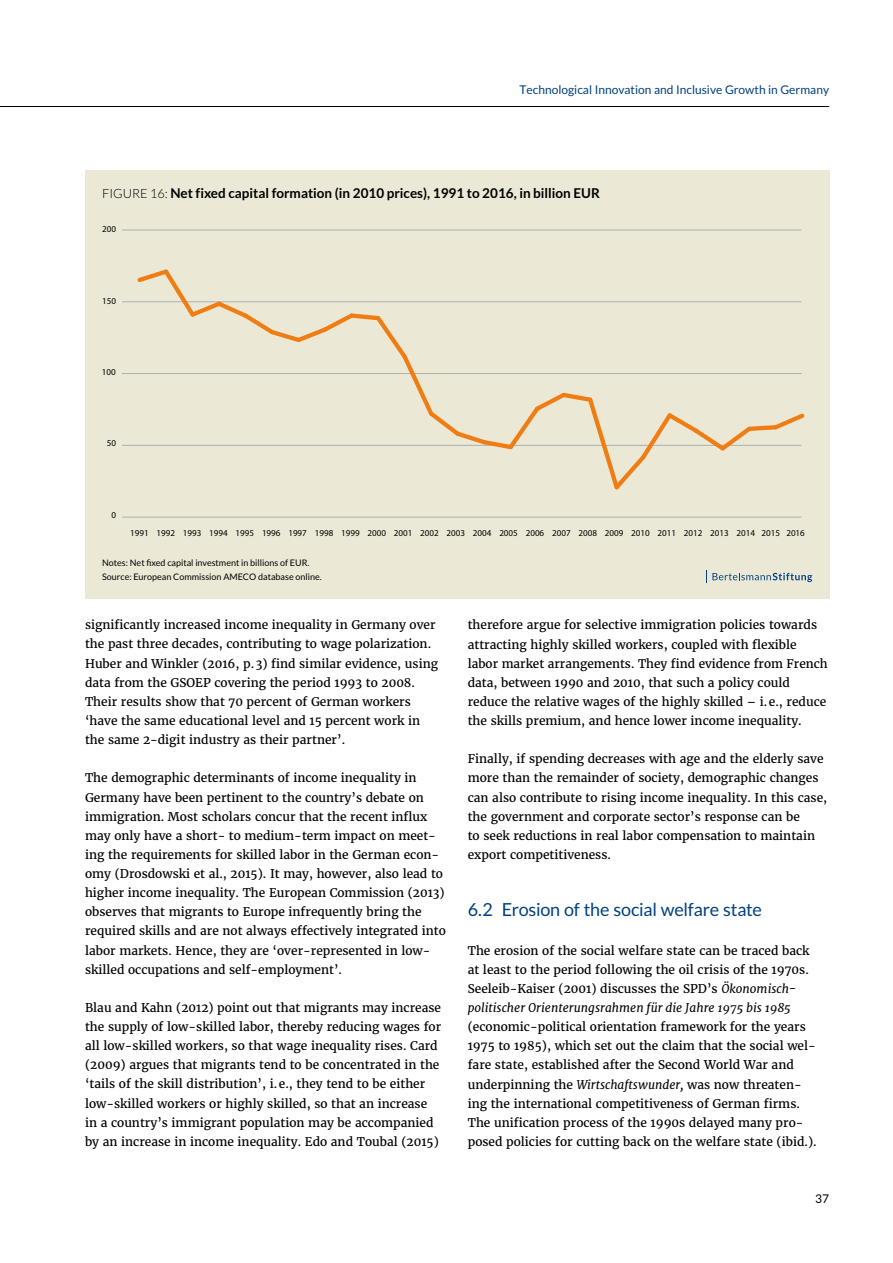
<style>
.page{position:relative;width:893px;height:1263px;background:#fff}
.page>*{position:absolute;margin:0;border:0;box-sizing:border-box;transform-origin:0 0}
.t1{font:18px "Lato";letter-spacing:-.015em;color:#004180}
.t2{font:700 13.5px "Lato";color:#000}
.t3{font:12px/19.2px "Merriweather";color:#000}
.t4{font:12px "Lato";color:#004180}
.t5{font:12px "Lato";color:#000}
.t6{font:9px "Myriad";color:#000}
.t7{font:9px/13.5px "Lato";color:#000}
.s1{font-weight:300;font-size:12.75px}
.s2{font-style:italic}
</style>
<div class="page">
<hr style="left:0;top:106px;width:829px;height:1px;background:#000">
<div style="left:85px;top:170px;width:744px;height:428px;background:#ebe9d5"></div>
<svg style="left:706px;top:570px;width:106px;height:13px"></svg>
<hr style="left:122px;top:517px;width:679px;height:1px;background:#abafb2">
<hr style="left:122px;top:445px;width:679px;height:1px;background:#abafb2">
<hr style="left:122px;top:373px;width:680px;height:1px;background:#abafb2">
<hr style="left:122px;top:301px;width:679px;height:1px;background:#abafb2">
<hr style="left:122px;top:230px;width:679px;height:1px;background:#abafb2">
<svg style="left:134px;top:269px;width:671px;height:221px"></svg>
<p class="t4" style="left:519px;top:83px;width:311px">Technological Innovation and Inclusive Growth in Germany</p>
<p class="t2" style="left:102px;top:185px;width:499px"><span class="s1">FIGURE 16:</span> Net fixed capital formation (in 2010 prices), 1991 to 2016, in billion EUR</p>
<p class="t6" style="left:102px;top:224px;width:15px">200</p>
<p class="t6" style="left:102px;top:296px;width:15px">150</p>
<p class="t6" style="left:102px;top:368px;width:15px">100</p>
<p class="t6" style="left:107px;top:439px;width:11px">50</p>
<p class="t6" style="left:111px;top:511px;width:6px">0</p>
<p class="t6" style="left:130px;top:529px;width:676px">1991 1992 1993 1994 1995 1996 1997 1998 1999 2000 2001 2002 2003 2004 2005 2006 2007 2008 2009 2010 2011 2012 2013 2014 2015 2016</p>
<p class="t7" style="left:102px;top:556px;width:221px">Notes: Net fixed capital investment in billions of EUR.<br>Source: European Commission AMECO database online.</p>
<p class="t3" style="left:85px;top:615px;width:355px">significantly increased income inequality in Germany over the past three decades, contributing to wage polarization.<br>Huber and Winkler (2016, p.3) find similar evidence, using data from the GSOEP covering the period 1993 to 2008.<br>Their results show that 70 percent of German workers ‘have the same educational level and 15 percent work in the same 2-digit industry as their partner’.</p>
<p class="t3" style="left:85px;top:768px;width:362px">The demographic determinants of income inequality in Germany have been pertinent to the country’s debate on immigration. Most scholars concur that the recent influx may only have a short- to medium-term impact on meet&shy;ing the requirements for skilled labor in the German econ&shy;omy (Drosdowski et al., 2015). It may, however, also lead to higher income inequality. The European Commission (2013) observes that migrants to Europe infrequently bring the required skills and are not always effectively integrated into labor markets. Hence, they are ‘over-represented in low&shy;skilled occupations and self-employment’.</p>
<p class="t3" style="left:85px;top:998px;width:358px">Blau and Kahn (2012) point out that migrants may increase the supply of low-skilled labor, thereby reducing wages for all low-skilled workers, so that wage inequality rises. Card (2009) argues that migrants tend to be concentrated in the ‘tails of the skill distribution’, i.e., they tend to be either low-skilled workers or highly skilled, so that an increase in a country’s immigrant population may be accompanied by an increase in income inequality. Edo and Toubal (2015)</p>
<p class="t3" style="left:468px;top:615px;width:361px">therefore argue for selective immigration policies towards attracting highly skilled workers, coupled with flexible labor market arrangements. They find evidence from French data, between 1990 and 2010, that such a policy could reduce the relative wages of the highly skilled – i.e., reduce the skills premium, and hence lower income inequality.</p>
<p class="t3" style="left:468px;top:749px;width:361px">Finally, if spending decreases with age and the elderly save more than the remainder of society, demographic changes can also contribute to rising income inequality. In this case, the government and corporate sector’s response can be<br>to seek reductions in real labor compensation to maintain export competitiveness.</p>
<h1 class="t1" style="left:468px;top:900px;width:296px">6.2 Erosion of the social welfare state</h1>
<p class="t3" style="left:468px;top:940px;width:343px">The erosion of the social welfare state can be traced back at least to the period following the oil crisis of the 1970s.<br>Seeleib-Kaiser (2001) discusses the SPD’s <span class="s2">Ökonomisch&shy;politischer Orienterungsrahmen für die Jahre 1975 bis 1985</span></p>
<p class="t3" style="left:468px;top:1017px;width:350px">(economic-political orientation framework for the years 1975 to 1985), which set out the claim that the social wel&shy;fare state, established after the Second World War and underpinning the <span class="s2">Wirtschaftswunder,</span> was now threaten&shy;ing the international competitiveness of German firms.<br>The unification process of the 1990s delayed many pro&shy;posed policies for cutting back on the welfare state (ibid.).</p>
<p class="t5" style="left:815px;top:1192px;width:15px">37</p>
</div>
